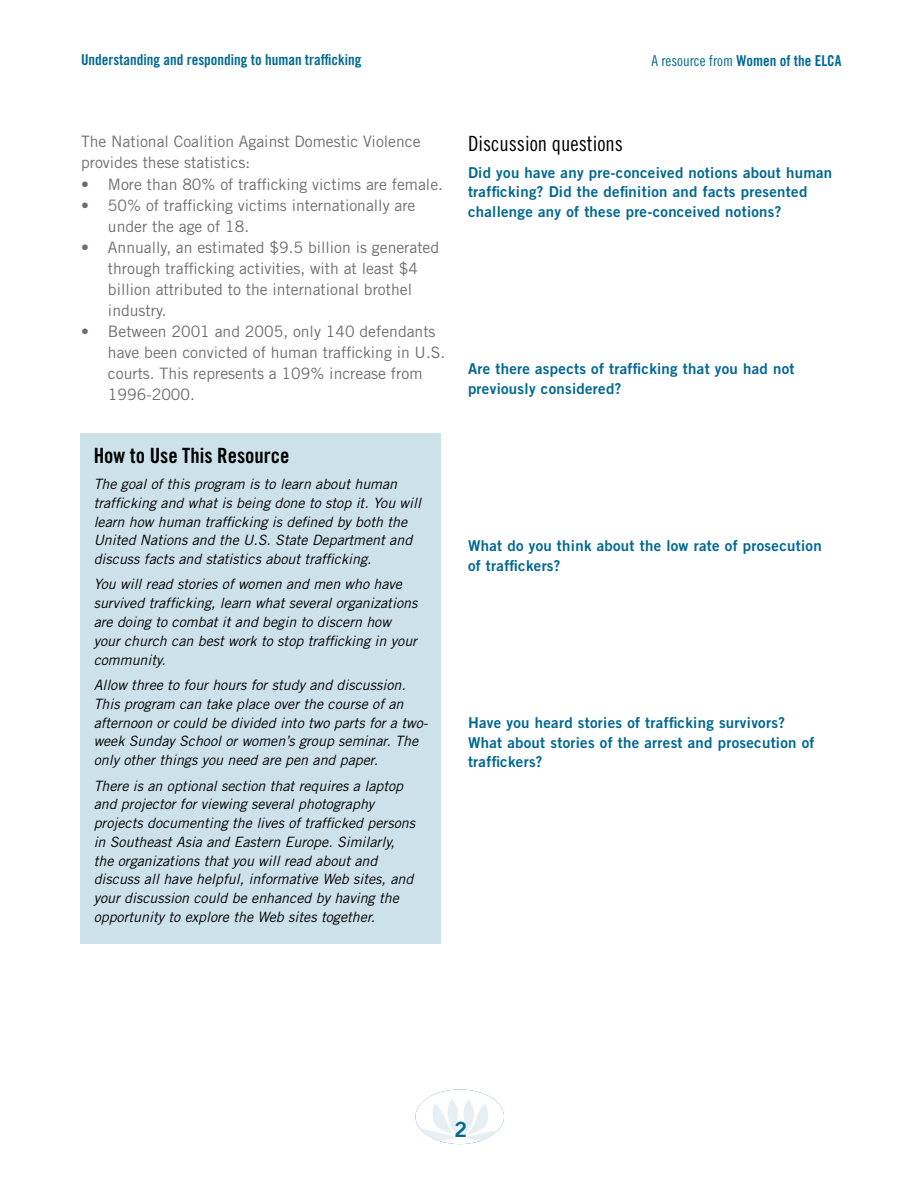
<style>
.page{position:relative;width:918px;height:1188px;background:#fff}
.page>*{position:absolute;margin:0;border:0;box-sizing:border-box;transform-origin:0 0}
.t1{font:21px "Trade Gothic Bold Cond Twenty";color:#000}
.t2{font:21px "Trade Gothic Cond Eighteen";color:#000}
.t3{font:21px "Trade Gothic Bold Two";color:#006892}
.t4{font:15.75px/21px "Trade Gothic";color:#6d6e71}
.t5{font:15px/19.5px "Trade Gothic Bold Two";letter-spacing:.02em;color:#006892}
.t6{font:15px "Trade Gothic Bold Cond Twenty";color:#006892}
.t7{font:italic 14.25px/18.8px "Trade Gothic";color:#000}
.s1{font-family:"Trade Gothic Cond Eighteen"}
</style>
<div class="page">
<svg style="left:416px;top:1089px;width:88px;height:55px"></svg>
<div style="left:80px;top:434px;width:361px;height:510px;background:#cce1e9"></div>
<p class="t6" style="left:81px;top:51px;width:282px">Understanding and responding to human trafficking</p>
<p class="t6" style="left:651px;top:51px;width:191px"><span class="s1">A resource from</span> Women of the ELCA</p>
<p class="t4" style="left:81px;top:131px;width:341px">The National Coalition Against Domestic Violence provides these statistics:</p>
<p class="t4" style="left:81px;top:174px;width:364px">• More than 80% of trafficking victims are female.</p>
<p class="t4" style="left:108px;top:195px;width:309px;text-indent:-27px">• 50% of trafficking victims internationally are under the age of 18.</p>
<p class="t4" style="left:108px;top:236px;width:333px;text-indent:-27px">• Annually, an estimated $9.5 billion is generated through trafficking activities, with at least $4 billion attributed to the international brothel industry.</p>
<p class="t4" style="left:108px;top:320px;width:339px;text-indent:-27px">• Between 2001 and 2005, only 140 defendants have been convicted of human trafficking in U.S. courts. This represents a 109% increase from 1996-2000.</p>
<h1 class="t1" style="left:94px;top:443px;width:197px">How to Use This Resource</h1>
<p class="t7" style="left:94px;top:474px;width:329px">The goal of this program is to learn about human trafficking and what is being done to stop it. You will learn how human trafficking is defined by both the United Nations and the U.S. State Department and discuss facts and statistics about trafficking.</p>
<p class="t7" style="left:94px;top:575px;width:325px">You will read stories of women and men who have survived trafficking, learn what several organizations are doing to combat it and begin to discern how your church can best work to stop trafficking in your community.</p>
<p class="t7" style="left:94px;top:675px;width:336px">Allow three to four hours for study and discussion.<br>This program can take place over the course of an afternoon or could be divided into two parts for a two&shy;week Sunday School or women’s group seminar. The only other things you need are pen and paper.</p>
<p class="t7" style="left:94px;top:776px;width:323px">There is an optional section that requires a laptop and projector for viewing several photography projects documenting the lives of trafficked persons in Southeast Asia and Eastern Europe. Similarly, the organizations that you will read about and discuss all have helpful, informative Web sites, and your discussion could be enhanced by having the opportunity to explore the Web sites together.</p>
<h1 class="t2" style="left:468px;top:132px;width:157px">Discussion questions</h1>
<p class="t5" style="left:468px;top:162px;width:366px">Did you have any pre-conceived notions about human trafficking? Did the definition and facts presented challenge any of these pre-conceived notions?</p>
<p class="t5" style="left:468px;top:359px;width:328px">Are there aspects of trafficking that you had not previously considered?</p>
<p class="t5" style="left:468px;top:536px;width:355px">What do you think about the low rate of prosecution of traffickers?</p>
<p class="t5" style="left:468px;top:713px;width:348px">Have you heard stories of trafficking survivors?<br>What about stories of the arrest and prosecution of traffickers?</p>
<h1 class="t3" style="left:455px;top:1116px;width:14px">2</h1>
</div>
